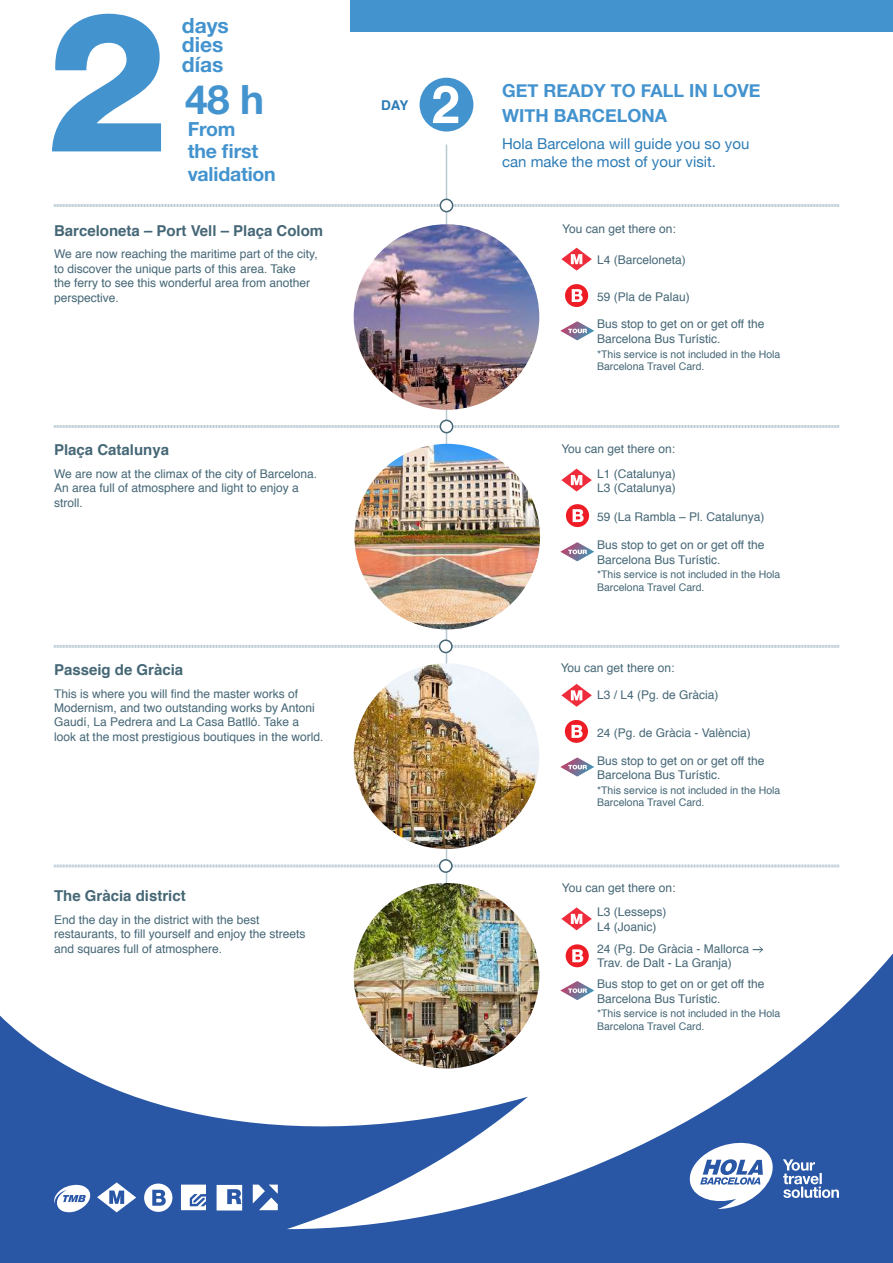
<style>
.page{position:relative;width:893px;height:1263px;background:#fff}
.page>*{position:absolute;margin:0;border:0;box-sizing:border-box;transform-origin:0 0}
.t1{font:800 195px "Helvetica Neue LT Std";color:#4393cf}
.t2{font:700 52.5px "Helvetica";color:#fff}
.t3{font:700 40.5px "Helvetica Neue LT Std";color:#4393cf}
.t4{font:700 21px/19.5px "Helvetica Neue LT Std";color:#4393cf}
.t5{font:700 19.5px/22.5px "Helvetica Neue LT Std";letter-spacing:-.01em;color:#4393cf}
.t6{font:700 18px/25.2px "Helvetica Neue";color:#4393cf}
.t7{font:700 15px "Helvetica";color:#456776}
.t8{font:15px/18px "Helvetica Neue";color:#2c7cb6}
.t9{font:700 13.5px "Helvetica";color:#2c7cb6}
.t10{font:12px/14.4px "Helvetica";color:#456776}
.t11{font:10.5px/12.6px "Helvetica";color:#456776}
</style>
<div class="page">
<div style="left:351px;top:0;width:542px;height:32px;background:#4393cf"></div>
<hr style="left:446px;top:145px;width:1px;height:906px;background:#b8c9d2">
<svg style="left:54px;top:203px;width:785px;height:5px"></svg>
<svg style="left:54px;top:424px;width:785px;height:5px"></svg>
<svg style="left:54px;top:645px;width:785px;height:3px;background:#d0dbe1"></svg>
<svg style="left:54px;top:864px;width:785px;height:4px;background:#dae3e8"></svg>
<img style="left:354px;top:444px;width:186px;height:185px;border-radius:93px">
<img style="left:354px;top:663px;width:185px;height:186px;border-radius:93px">
<img style="left:354px;top:883px;width:185px;height:185px;border-radius:93px">
<img style="left:354px;top:224px;width:185px;height:186px;border-radius:93px">
<div style="left:440px;top:199px;width:13px;height:13px;background:#fff;border-radius:50%"></div>
<div style="left:440px;top:199px;width:13px;height:13px;border:2px solid #456776;border-radius:50%"></div>
<div style="left:440px;top:420px;width:13px;height:13px;background:#fff;border-radius:50%"></div>
<div style="left:440px;top:420px;width:13px;height:13px;border:2px solid #456776;border-radius:50%"></div>
<div style="left:440px;top:640px;width:12px;height:12px;background:#fff;border-radius:50%"></div>
<div style="left:439px;top:639px;width:14px;height:14px;border:2px solid #456776;border-radius:50%"></div>
<div style="left:440px;top:860px;width:12px;height:12px;background:#fff;border-radius:50%"></div>
<div style="left:439px;top:859px;width:14px;height:14px;border:2px solid #456776;border-radius:50%"></div>
<div style="left:420px;top:78px;width:53px;height:54px;background:#4393cf;border-radius:50%"></div>
<svg style="left:753px;top:946px;width:10px;height:7px"></svg>
<svg style="left:560px;top:321px;width:34px;height:19px"></svg>
<svg style="left:560px;top:542px;width:34px;height:19px"></svg>
<svg style="left:560px;top:757px;width:34px;height:20px"></svg>
<svg style="left:0;top:953px;width:893px;height:310px"></svg>
<svg style="left:561px;top:248px;width:31px;height:23px"></svg>
<svg style="left:565px;top:284px;width:23px;height:23px"></svg>
<svg style="left:561px;top:469px;width:31px;height:22px"></svg>
<svg style="left:566px;top:504px;width:23px;height:23px"></svg>
<svg style="left:561px;top:684px;width:31px;height:23px"></svg>
<svg style="left:565px;top:720px;width:23px;height:23px"></svg>
<svg style="left:561px;top:907px;width:31px;height:23px"></svg>
<svg style="left:566px;top:944px;width:23px;height:23px"></svg>
<svg style="left:688px;top:1139px;width:89px;height:70px"></svg>
<svg style="left:783px;top:1159px;width:56px;height:39px"></svg>
<svg style="left:253px;top:1184px;width:25px;height:26px"></svg>
<svg style="left:181px;top:1184px;width:25px;height:26px"></svg>
<svg style="left:97px;top:1182px;width:39px;height:30px"></svg>
<svg style="left:217px;top:1185px;width:25px;height:25px"></svg>
<svg style="left:52px;top:1183px;width:39px;height:29px"></svg>
<svg style="left:144px;top:1183px;width:28px;height:29px"></svg>
<h1 class="t1" style="left:46px;top:-34px;width:124px">2</h1>
<h3 class="t4" style="left:182px;top:15px;width:49px">days dies días</h3>
<h3 class="t3" style="left:185px;top:75px;width:81px">48 h</h3>
<h3 class="t5" style="left:188px;top:117px;width:72px">From the first</h3>
<h3 class="t5" style="left:188px;top:162px;width:90px">validation</h3>
<p class="t7" style="left:54px;top:218px;width:271px">Barceloneta – Port Vell – Plaça Colom</p>
<p class="t10" style="left:54px;top:247px;width:265px">We are now reaching the maritime part of the city, to discover the unique parts of this area. Take<br>the ferry to see this wonderful area from another perspective.</p>
<p class="t7" style="left:54px;top:438px;width:117px">Plaça Catalunya</p>
<p class="t10" style="left:54px;top:467px;width:265px">We are now at the climax of the city of Barcelona.<br>An area full of atmosphere and light to enjoy a stroll.</p>
<p class="t7" style="left:54px;top:657px;width:131px">Passeig de Gràcia</p>
<p class="t10" style="left:54px;top:686px;width:271px">This is where you will find the master works of Modernism, and two outstanding works by Antoni Gaudí, La Pedrera and La Casa Batlló. Take a look at the most prestigious boutiques in the world.</p>
<p class="t7" style="left:54px;top:884px;width:133px">The Gràcia district</p>
<p class="t10" style="left:54px;top:913px;width:253px">End the day in the district with the best restaurants, to fill yourself and enjoy the streets and squares full of atmosphere.</p>
<p class="t9" style="left:381px;top:94px;width:29px">DAY</p>
<h2 class="t2" style="left:431px;top:62px;width:31px">2</h2>
<h3 class="t6" style="left:502px;top:78px;width:260px">GET READY TO FALL IN LOVE<br>WITH BARCELONA</h3>
<p class="t8" style="left:502px;top:135px;width:249px">Hola Barcelona will guide you so you can make the most of your visit.</p>
<p class="t10" style="left:562px;top:222px;width:115px">You can get there on:</p>
<p class="t10" style="left:597px;top:253px;width:90px">L4 (Barceloneta)</p>
<p class="t10" style="left:597px;top:289px;width:94px">59 (Pla de Palau)</p>
<p class="t10" style="left:597px;top:317px;width:169px">Bus stop to get on or get off the<br>Barcelona Bus Turístic.</p>
<p class="t11" style="left:597px;top:348px;width:185px">*This service is not included in the Hola<br>Barcelona Travel Card.</p>
<p class="t10" style="left:561px;top:437px;width:116px;line-height:24.8px;text-align:right">You can get there on:<br>L1 (Catalunya)</p>
<p class="t10" style="left:597px;top:481px;width:80px">L3 (Catalunya)</p>
<p class="t10" style="left:597px;top:510px;width:169px">59 (La Rambla – Pl. Catalunya)</p>
<p class="t10" style="left:597px;top:538px;width:169px">Bus stop to get on or get off the<br>Barcelona Bus Turístic.</p>
<p class="t11" style="left:597px;top:569px;width:185px">*This service is not included in the Hola<br>Barcelona Travel Card.</p>
<p class="t10" style="left:561px;top:661px;width:115px">You can get there on:</p>
<p class="t10" style="left:597px;top:688px;width:123px">L3 / L4 (Pg. de Gràcia)</p>
<p class="t10" style="left:597px;top:726px;width:155px">24 (Pg. de Gràcia - València)</p>
<p class="t10" style="left:597px;top:753px;width:169px">Bus stop to get on or get off the<br>Barcelona Bus Turístic.</p>
<p class="t11" style="left:597px;top:784px;width:185px">*This service is not included in the Hola<br>Barcelona Travel Card.</p>
<p class="t10" style="left:597px;top:876px;width:80px;line-height:24.5px;text-indent:-35px">You can get there on:<br>L3 (Lesseps)</p>
<p class="t10" style="left:597px;top:916px;width:154px;line-height:22px">L4 (Joanic)<br>24 (Pg. De Gràcia - Mallorca</p>
<p class="t10" style="left:597px;top:953px;width:169px;line-height:20.9px">Trav. de Dalt - La Granja)<br>Bus stop to get on or get off the</p>
<p class="t10" style="left:597px;top:991px;width:125px">Barcelona Bus Turístic.</p>
<p class="t11" style="left:597px;top:1007px;width:185px">*This service is not included in the Hola<br>Barcelona Travel Card.</p>
</div>
